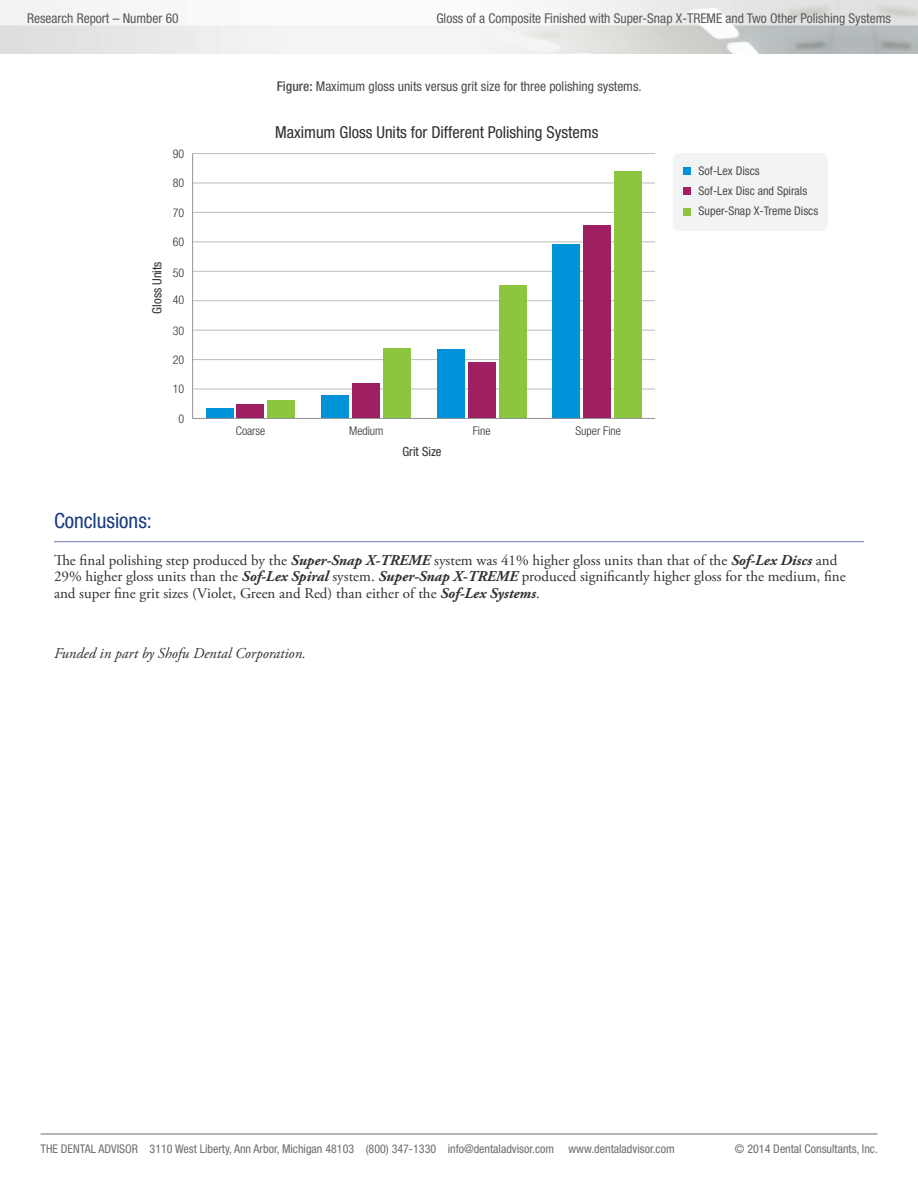
<style>
.page{position:relative;width:918px;height:1188px;background:#fff}
.page>*{position:absolute;margin:0;border:0;box-sizing:border-box;transform-origin:0 0}
.t1{font:condensed 21px "Helvetica Neue LT Std";color:#183a7f}
.t2{font:condensed 16.5px "Helvetica Neue LT Std";color:#312f30}
.t3{font:15px/16.5px "Adobe Garamond Pro";color:#312f30}
.t4{font:italic 15px "Adobe Garamond Pro";color:#312f30}
.t5{font:condensed 13.5px "Helvetica Neue LT Std";color:#57585a}
.t6{font:condensed 13.5px "Helvetica Neue LT Std";color:#4b4c4d}
.t7{font:condensed 12.75px "Helvetica Neue LT Std";color:#312f30}
.t8{font:condensed 12px "Helvetica Neue LT Std";color:#6b6c6f}
.t9{font:condensed 12px/20px "Helvetica Neue LT Std";color:#4b4c4d}
.t10{font:300 condensed 12px "Helvetica Neue LT Std";color:#312f30}
.s1{font-weight:500}
.s2{font-weight:700;font-style:italic}
.s3{color:#6c6d70}
</style>
<div class="page">
<hr style="left:40px;top:1134px;width:838px;height:1px;background:#6c6d70">
<hr style="left:54px;top:541px;width:810px;height:1px;background:#747dae">
<div style="left:673px;top:153px;width:155px;height:78px;background:#f2f3f4;border-radius:7px"></div>
<div style="left:683px;top:167px;width:8px;height:7px;background:#0092d8"></div>
<div style="left:683px;top:187px;width:8px;height:8px;background:#9e1f62"></div>
<div style="left:683px;top:208px;width:8px;height:8px;background:#8bc63e"></div>
<hr style="left:193px;top:389px;width:462px;height:1px;background:#bcbdc0">
<hr style="left:193px;top:359px;width:462px;height:1px;background:#bcbdc0">
<hr style="left:193px;top:330px;width:462px;height:1px;background:#bcbdc0">
<hr style="left:193px;top:300px;width:462px;height:1px;background:#bcbdc0">
<hr style="left:193px;top:271px;width:462px;height:1px;background:#bcbdc0">
<hr style="left:193px;top:242px;width:462px;height:1px;background:#bcbdc0">
<hr style="left:193px;top:212px;width:462px;height:1px;background:#bcbdc0">
<hr style="left:193px;top:183px;width:462px;height:1px;background:#bcbdc0">
<hr style="left:193px;top:153px;width:462px;height:1px;background:#bcbdc0">
<div style="left:267px;top:400px;width:28px;height:18px;background:#8bc63e"></div>
<div style="left:383px;top:348px;width:28px;height:70px;background:#8bc63e"></div>
<div style="left:499px;top:285px;width:27px;height:133px;background:#8bc63e"></div>
<div style="left:614px;top:172px;width:28px;height:246px;background:#8bc63e"></div>
<div style="left:237px;top:404px;width:27px;height:14px;background:#9e1f62"></div>
<div style="left:352px;top:383px;width:28px;height:35px;background:#9e1f62"></div>
<div style="left:468px;top:362px;width:28px;height:56px;background:#9e1f62"></div>
<div style="left:583px;top:225px;width:28px;height:193px;background:#9e1f62"></div>
<div style="left:206px;top:408px;width:27px;height:10px;background:#0092d8"></div>
<div style="left:321px;top:396px;width:28px;height:22px;background:#0092d8"></div>
<div style="left:437px;top:349px;width:28px;height:69px;background:#0092d8"></div>
<div style="left:553px;top:244px;width:27px;height:174px;background:#0092d8"></div>
<hr style="left:192px;top:154px;width:1px;height:264px;background:#939598">
<hr style="left:193px;top:418px;width:462px;height:1px;background:#939598">
<p class="t5" style="left:27px;top:10px;width:153px">Research Report – Number 60</p>
<p class="t5" style="left:436px;top:10px;width:456px">Gloss of a Composite Finished with Super-Snap X-TREME and Two Other Polishing Systems</p>
<p class="t7" style="left:150px;top:314px;width:54px;rotate:-90deg">Gloss Units</p>
<p class="t10" style="left:173px;top:147px;width:13px">90</p>
<p class="t10" style="left:173px;top:176px;width:13px">80</p>
<p class="t10" style="left:173px;top:206px;width:13px">70</p>
<p class="t10" style="left:173px;top:235px;width:13px">60</p>
<p class="t10" style="left:173px;top:266px;width:13px">50</p>
<p class="t10" style="left:173px;top:293px;width:13px">40</p>
<p class="t10" style="left:173px;top:324px;width:13px">30</p>
<p class="t10" style="left:173px;top:353px;width:13px">20</p>
<p class="t10" style="left:173px;top:382px;width:13px">10</p>
<p class="t10" style="left:179px;top:412px;width:7px">0</p>
<p class="t6" style="left:277px;top:78px;width:367px"><span class="s1">Figure:</span> Maximum gloss units versus grit size for three polishing systems.</p>
<p class="t2" style="left:275px;top:123px;width:325px">Maximum Gloss Units for Different Polishing Systems</p>
<p class="t10" style="left:236px;top:424px;width:31px">Coarse</p>
<p class="t10" style="left:349px;top:424px;width:36px">Medium</p>
<p class="t10" style="left:473px;top:424px;width:19px">Fine</p>
<p class="t10" style="left:576px;top:424px;width:47px">Super Fine</p>
<p class="t7" style="left:402px;top:444px;width:41px">Grit Size</p>
<p class="t9" style="left:699px;top:161px;width:121px">Sof-Lex Discs<br>Sof-Lex Disc and Spirals<br>Super-Snap X-Treme Discs</p>
<h1 class="t1" style="left:54px;top:508px;width:99px">Conclusions:</h1>
<p class="t3" style="left:54px;top:552px;width:793px">The final polishing step produced by the <span class="s2">Super-Snap X-TREME</span> system was 41% higher gloss units than that of the <span class="s2">Sof-Lex Discs</span> and<br>29% higher gloss units than the <span class="s2">Sof-Lex Spiral</span> system. <span class="s2">Super-Snap X-TREME</span> produced significantly higher gloss for the medium, fine and super fine grit sizes (Violet, Green and Red) than either of the <span class="s2">Sof-Lex Systems</span>.</p>
<p class="t4" style="left:54px;top:644px;width:253px">Funded in part by Shofu Dental Corporation.</p>
<p class="t8" style="left:41px;top:1142px;width:636px"><span class="s3">THE DENTAL ADVISOR</span> 3110 West Liberty, Ann Arbor, Michigan 48103 (800) 347-1330 info@dentaladvisor.com www.dentaladvisor.com</p>
<p class="t8" style="left:735px;top:1142px;width:145px">© 2014 Dental Consultants, Inc.</p>
</div>
